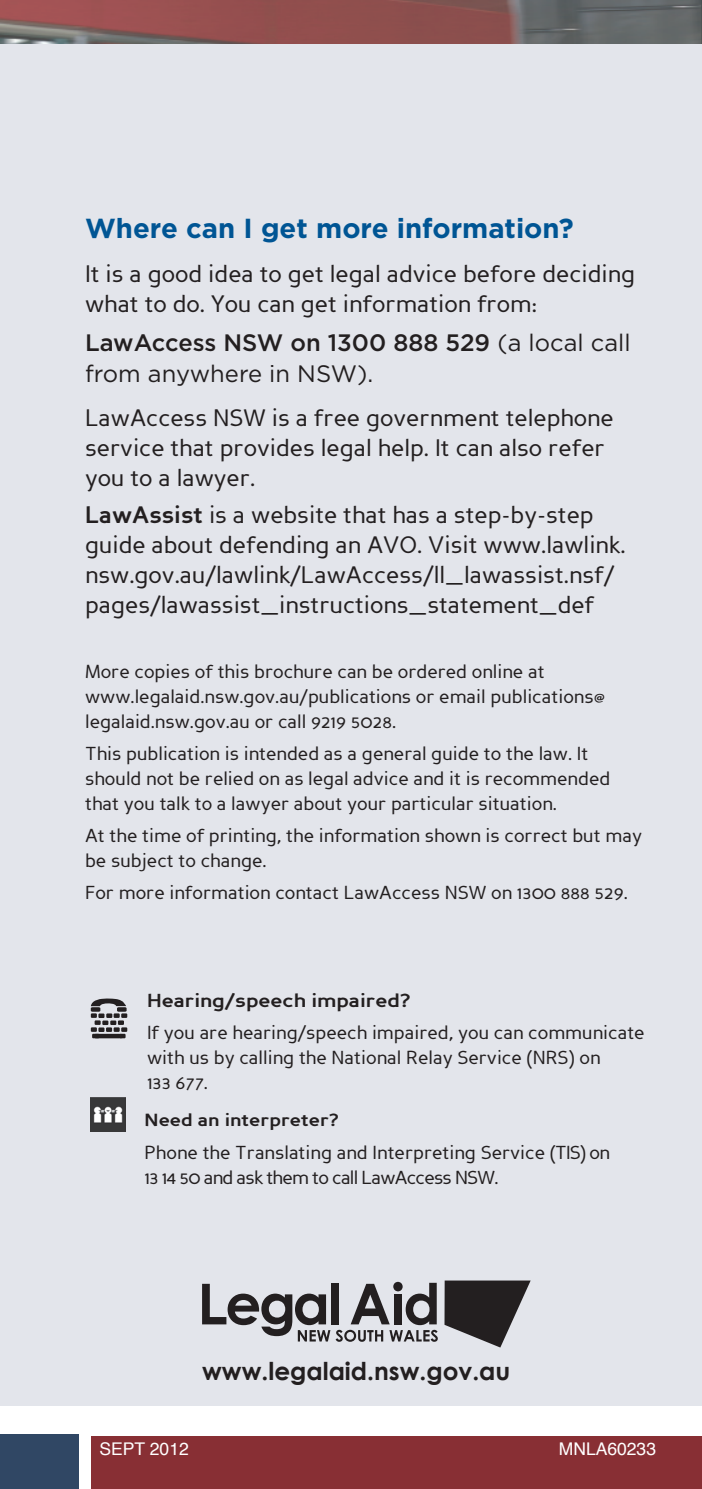
<style>
.page{position:relative;width:702px;height:1489px;background:#fff}
.page>*{position:absolute;margin:0;border:0;box-sizing:border-box;transform-origin:0 0}
.t1{font:700 27.5px "Gotham";color:#005594}
.t2{font:700 24.75px "Century Gothic";color:#231f20}
.t3{font:23.75px/30px "Perspective Sans";color:#231f20}
.t4{font:23.75px/31.2px "Gotham";color:#231f20}
.t5{font:18.75px/25px "Perspective Sans";color:#231f20}
.t6{font:700 18.75px "Perspective Sans";color:#231f20;scale:1.1 1}
.t7{font:700 17.5px "Perspective Sans";color:#231f20;scale:1.1 1}
.t8{font:17.5px "Helvetica";color:#fff}
.s1{font-weight:500}
.s2{font-weight:700}
</style>
<div class="page">
<img style="left:0;top:0;width:702px;height:44px">
<div style="left:0;top:1434px;width:79px;height:54px;background:#304764"></div>
<div style="left:0;top:44px;width:702px;height:1361px;background:#e3e5eb"></div>
<div style="left:91px;top:1436px;width:611px;height:52px;background:#882f34"></div>
<svg style="left:444px;top:1280px;width:86px;height:67px"></svg>
<svg style="left:202px;top:1281px;width:236px;height:60px"></svg>
<svg style="left:91px;top:998px;width:36px;height:40px"></svg>
<img style="left:91px;top:1097px;width:34px;height:34px">
<h1 class="t1" style="left:85px;top:213px;width:490px">Where can I get more information?</h1>
<p class="t3" style="left:85px;top:259px;width:551px">It is a good idea to get legal advice before deciding what to do. You can get information from:</p>
<p class="t4" style="left:85px;top:326px;width:547px"><span class="s1">LawAccess NSW on 1300 888 529</span> (a local call from anywhere in NSW).</p>
<p class="t3" style="left:85px;top:403px;width:530px">LawAccess NSW is a free government telephone service that provides legal help. It can also refer you to a lawyer.</p>
<p class="t3" style="left:85px;top:500px;width:542px"><span class="s2">LawAssist</span> is a website that has a step-by-step guide about defending an AVO. Visit www.lawlink. nsw.gov.au/lawlink/LawAccess/ll_lawassist.nsf/ pages/lawassist_instructions_statement_def</p>
<p class="t5" style="left:85px;top:659px;width:521px">More copies of this brochure can be ordered online at www.legalaid.nsw.gov.au/publications or email publications@ legalaid.nsw.gov.au or call 9219 5028.</p>
<p class="t5" style="left:85px;top:741px;width:526px">This publication is intended as a general guide to the law. It should not be relied on as legal advice and it is recommended that you talk to a lawyer about your particular situation.</p>
<p class="t5" style="left:85px;top:823px;width:558px">At the time of printing, the information shown is correct but may be subject to change.</p>
<p class="t5" style="left:85px;top:880px;width:544px">For more information contact LawAccess NSW on 1300 888 529.</p>
<p class="t6" style="left:147px;top:989px;width:241px">Hearing/speech impaired?</p>
<p class="t5" style="left:147px;top:1020px;width:499px">If you are hearing/speech impaired, you can communicate with us by calling the National Relay Service (NRS) on<br>133 677.</p>
<p class="t7" style="left:145px;top:1109px;width:178px">Need an interpreter?</p>
<p class="t5" style="left:145px;top:1139px;width:466px">Phone the Translating and Interpreting Service (TIS) on<br>13 14 50 and ask them to call LawAccess NSW.</p>
<h2 class="t2" style="left:202px;top:1355px;width:310px">www.legalaid.nsw.gov.au</h2>
<p class="t8" style="left:100px;top:1435px;width:91px">SEPT 2012</p>
<p class="t8" style="left:558px;top:1435px;width:99px">MNLA60233</p>
</div>
